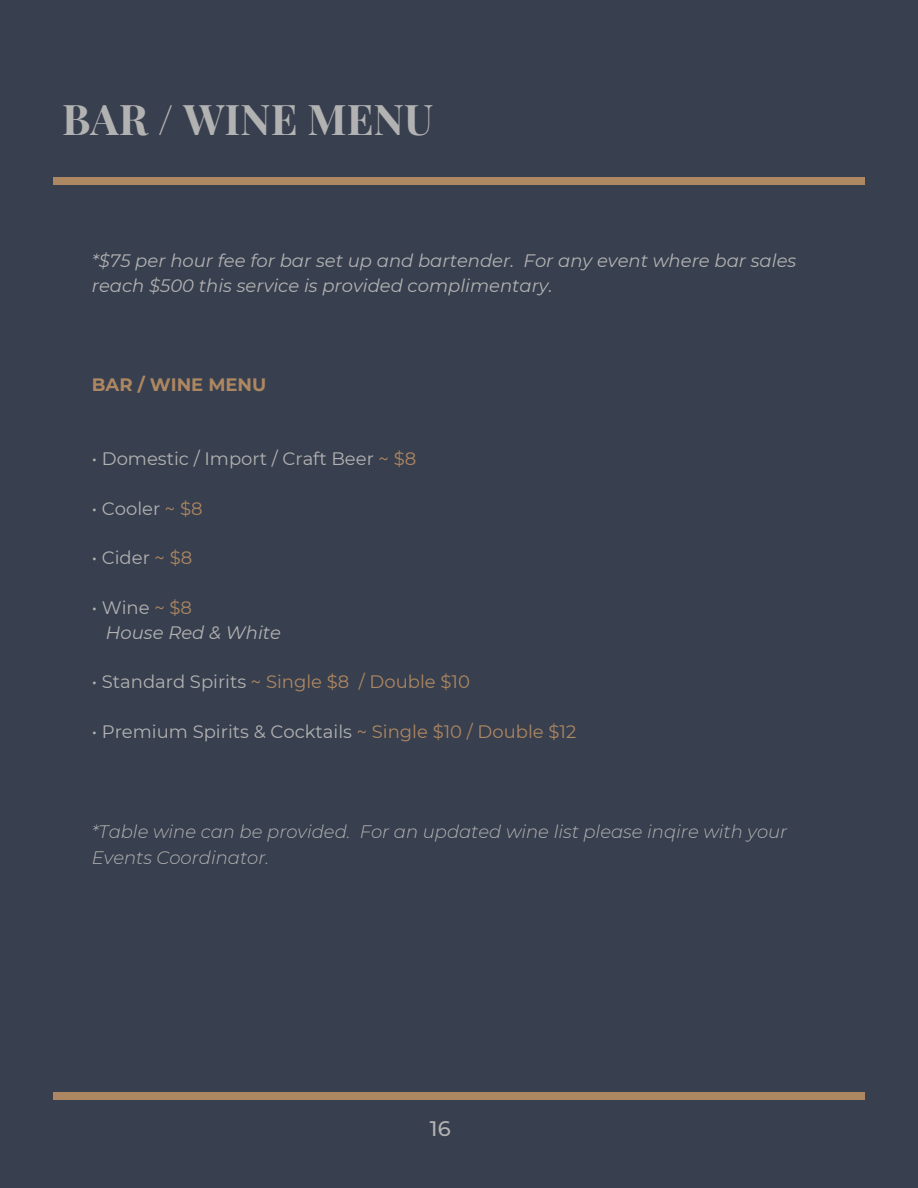
<style>
.page{position:relative;width:918px;height:1188px;background:#383f4e}
.page>*{position:absolute;margin:0;border:0;box-sizing:border-box;transform-origin:0 0}
.t1{font:700 42.3px "Playfair Display";color:#b2b2b2}
.t2{font:500 21px "Montserrat";color:#b2b2b2}
.t3{font:italic 18px/24.8px "Montserrat";color:#b2b2b2}
.t4{font:18px "Montserrat";color:#b2b2b2}
.t5{font:italic 300 18px/25.8px "Montserrat";color:#b2b2b2}
.t6{font:18px "Montserrat";color:#ad8761}
.t7{font:700 18px "Montserrat";color:#ad8761}
.s1{color:#ad8761}
.s2{color:#b2b2b2}
</style>
<div class="page">
<div style="left:54px;top:178px;width:811px;height:7px;background:#ad8761"></div>
<div style="left:54px;top:1093px;width:811px;height:7px;background:#ad8761"></div>
<p class="t1" style="left:62px;top:89px;width:373px">BAR / WINE MENU</p>
<p class="t3" style="left:92px;top:248px;width:706px">*$75 per hour fee for bar set up and bartender. For any event where bar sales reach $500 this service is provided complimentary.</p>
<p class="t7" style="left:92px;top:374px;width:176px">BAR / WINE MENU</p>
<p class="t4" style="left:92px;top:448px;width:326px">• Domestic / Import / Craft Beer <span class="s1">~ $8</span></p>
<p class="t4" style="left:92px;top:497px;width:112px">• Cooler <span class="s1">~ $8</span></p>
<p class="t4" style="left:92px;top:547px;width:102px">• Cider <span class="s1">~ $8</span></p>
<p class="t4" style="left:92px;top:596px;width:102px">• Wine <span class="s1">~ $8</span></p>
<p class="t3" style="left:106px;top:620px;width:177px">House Red &amp; White</p>
<p class="t6" style="left:92px;top:671px;width:380px"><span class="s2">• Standard Spirits</span> ~ Single $8 / Double $10</p>
<p class="t4" style="left:92px;top:720px;width:486px">• Premium Spirits &amp; Cocktails <span class="s1">~ Single $10 / Double $12</span></p>
<p class="t5" style="left:92px;top:818px;width:697px">*Table wine can be provided. For an updated wine list please inqire with your<br>Events Coordinator.</p>
<p class="t2" style="left:430px;top:1115px;width:22px">16</p>
</div>
